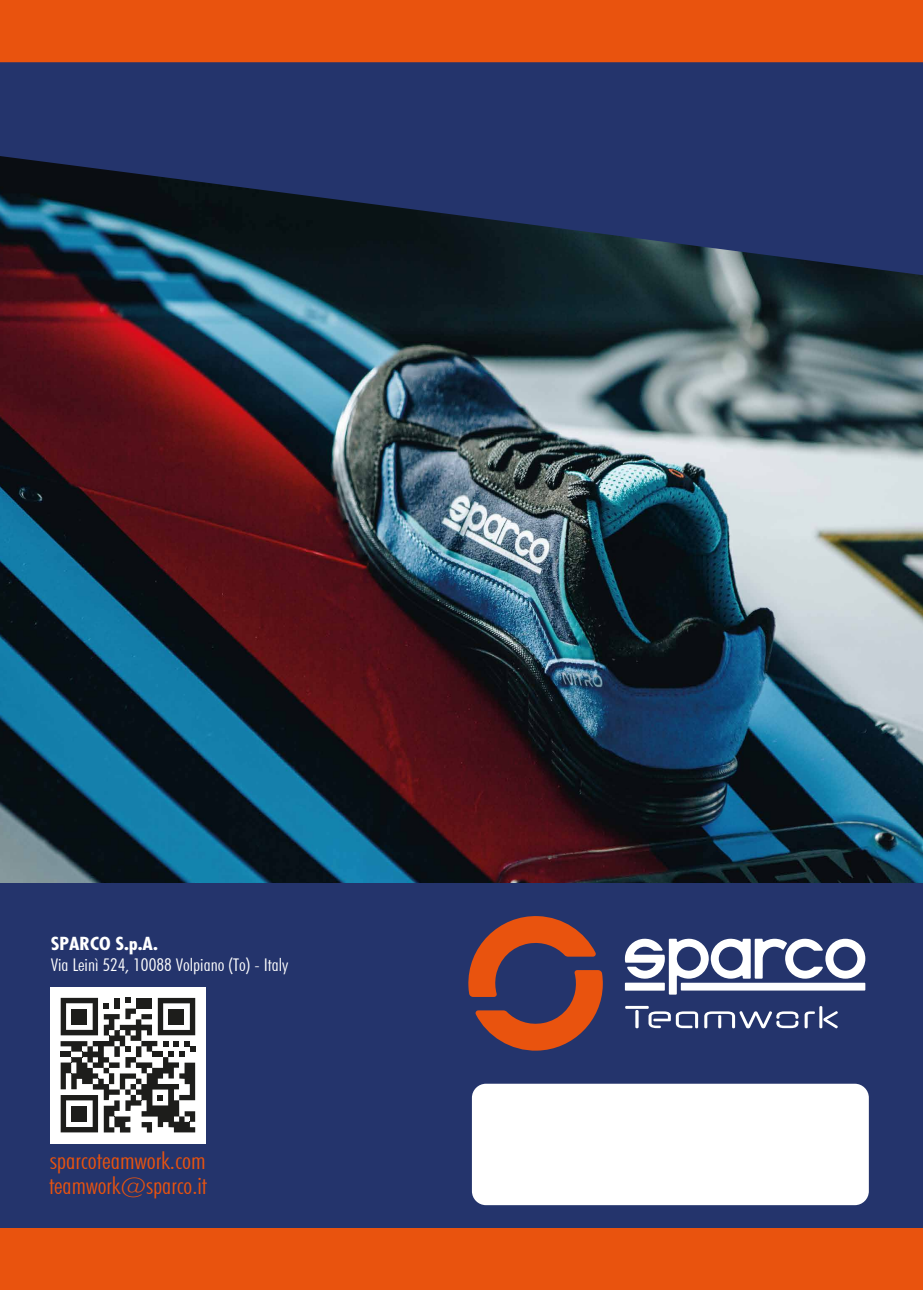
<style>
.page{position:relative;width:923px;height:1290px;background:#fff}
.page>*{position:absolute;margin:0;border:0;box-sizing:border-box;transform-origin:0 0}
.t1{font:300 condensed 23.62px/25.4px "Futura BT";color:#e9530e;scale:1.13 1}
.t2{font:300 condensed 17.5px "Futura BT";color:#fff;scale:1.13 1}
.t3{font:700 condensed 17.5px "Futura";color:#fff;scale:1.13 1}
</style>
<div class="page">
<img style="left:0;top:275px;width:923px;height:608px">
<div style="left:0;top:0;width:923px;height:62px;background:#e9530e"></div>
<div style="left:0;top:1228px;width:923px;height:62px;background:#e9530e"></div>
<div style="left:0;top:883px;width:923px;height:345px;background:#24346c"></div>
<svg style="left:0;top:62px;width:922px;height:213px;background:#20315c"></svg>
<div style="left:50px;top:987px;width:156px;height:156px;background:#fff"></div>
<svg style="left:61px;top:998px;width:134px;height:134px"></svg>
<div style="left:71px;top:1009px;width:16px;height:15px;background:#1d1d1b"></div>
<div style="left:168px;top:1009px;width:16px;height:15px;background:#1d1d1b"></div>
<div style="left:71px;top:1106px;width:16px;height:16px;background:#1d1d1b"></div>
<hr style="left:922px;top:62px;width:1px;height:213px;background:#24346c">
<svg style="left:625px;top:938px;width:240px;height:56px"></svg>
<hr style="left:635px;top:1010px;width:3px;height:18px;background:#fff;border-radius:2px">
<hr style="left:625px;top:1006px;width:24px;height:3px;background:#fff">
<svg style="left:648px;top:1011px;width:50px;height:17px"></svg>
<svg style="left:704px;top:1011px;width:94px;height:17px"></svg>
<svg style="left:804px;top:1006px;width:33px;height:22px"></svg>
<svg style="left:468px;top:916px;width:135px;height:135px"></svg>
<div style="left:472px;top:1084px;width:397px;height:121px;background:#fff;border-radius:14px"></div>
<p class="t3" style="left:51px;top:932px;width:96px">SPARCO S.p.A.</p>
<p class="t2" style="left:51px;top:954px;width:212px">Via Leinì 524, 10088 Volpiano (To) - Italy</p>
<p class="t1" style="left:49px;top:1147px;width:141px">sparcoteamwork.com teamwork@sparco.it</p>
</div>
